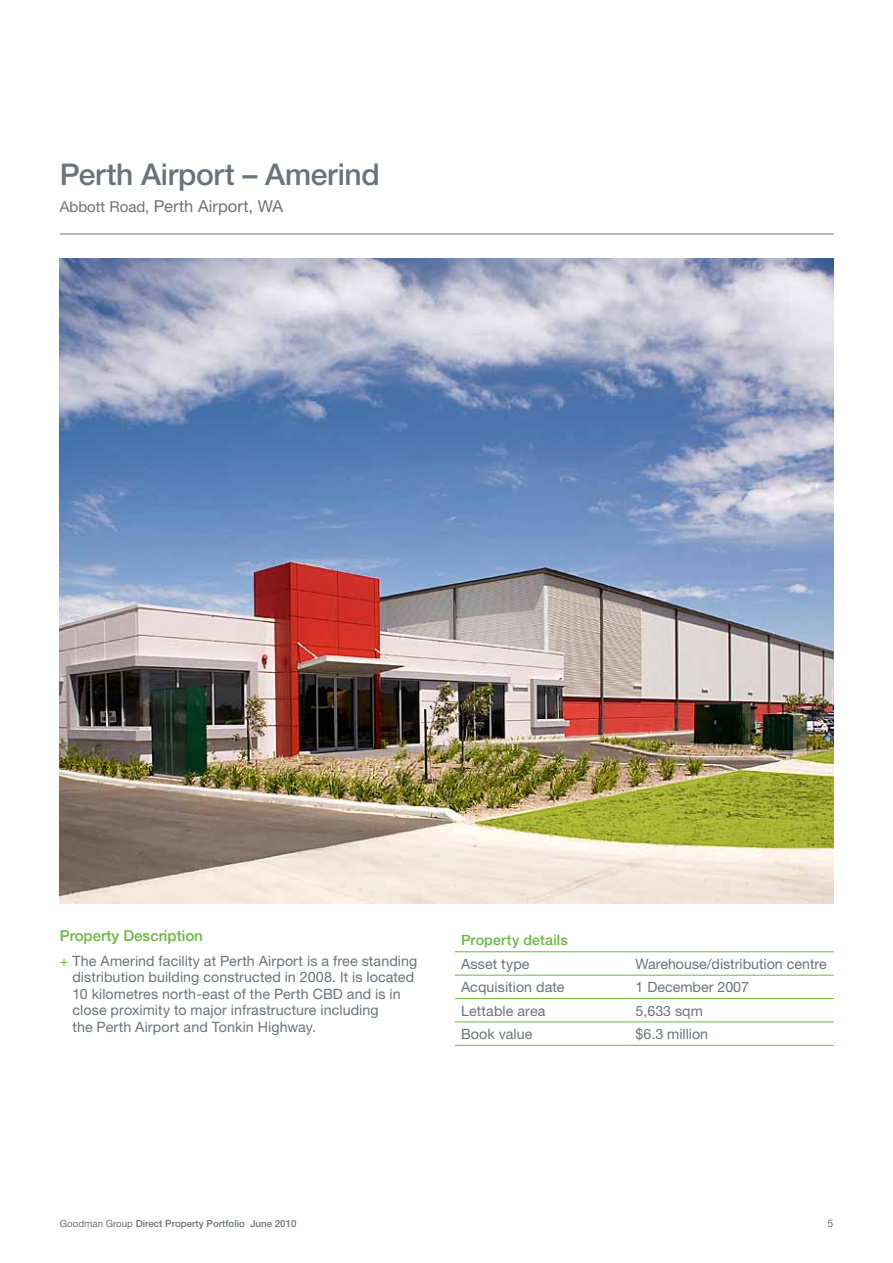
<style>
.page{position:relative;width:893px;height:1263px;background:#fff}
.page>*{position:absolute;margin:0;border:0;box-sizing:border-box;transform-origin:0 0}
.t1{font:500 30px "Helvetica Neue";letter-spacing:-.01em;color:#69747a}
.t2{font:16.5px "Helvetica Neue";letter-spacing:.005em;color:#69747a}
.t3{font:500 15px "Helvetica Neue";color:#6cb641}
.t4{font:14.25px/16.5px "Helvetica Neue";letter-spacing:.005em;color:#69747a}
.t5{font:500 14.25px "Helvetica Neue";letter-spacing:.01em;color:#6cb641}
.t6{font:10.5px "Helvetica Neue";color:#69747a}
.t7{font:500 9.75px "Helvetica Neue";color:#69747a}
.s1{font-size:15px}
.s2{color:#6cb641}
.s3{font-weight:400}
</style>
<div class="page">
<hr style="left:60px;top:234px;width:774px;height:1px;background:#69747a">
<hr style="left:455px;top:951px;width:175px;height:1px;background:#6cb641">
<hr style="left:630px;top:951px;width:204px;height:1px;background:#6cb641">
<hr style="left:455px;top:975px;width:175px;height:1px;background:#6cb641">
<hr style="left:630px;top:975px;width:204px;height:1px;background:#6cb641">
<hr style="left:455px;top:998px;width:175px;height:1px;background:#6cb641">
<hr style="left:630px;top:998px;width:204px;height:1px;background:#6cb641">
<hr style="left:455px;top:1022px;width:175px;height:1px;background:#6cb641">
<hr style="left:630px;top:1022px;width:204px;height:1px;background:#6cb641">
<hr style="left:455px;top:1045px;width:175px;height:1px;background:#6cb641">
<hr style="left:630px;top:1045px;width:204px;height:1px;background:#6cb641">
<img style="left:60px;top:258px;width:774px;height:645px">
<h1 class="t1" style="left:60px;top:157px;width:321px">Perth Airport – Amerind</h1>
<p class="t2" style="left:60px;top:197px;width:225px"><span class="s1">Abbott Road,</span> Perth Airport, WA</p>
<p class="t3" style="left:60px;top:926px;width:145px">Property Description</p>
<p class="t4" style="left:72px;top:952px;width:346px;text-indent:-13px"><span class="s2">+</span> The Amerind facility at Perth Airport is a free standing distribution building constructed in 2008. It is located 10 kilometres north-east of the Perth CBD and is in close proximity to major infrastructure including<br>the Perth Airport and Tonkin Highway.</p>
<p class="t5" style="left:461px;top:932px;width:108px">Property details</p>
<p class="t4" style="left:461px;top:955px;width:70px">Asset type</p>
<p class="t4" style="left:636px;top:955px;width:193px">Warehouse/distribution centre</p>
<p class="t4" style="left:461px;top:979px;width:105px">Acquisition date</p>
<p class="t4" style="left:636px;top:979px;width:115px">1 December 2007</p>
<p class="t4" style="left:461px;top:1002px;width:86px">Lettable area</p>
<p class="t4" style="left:636px;top:1002px;width:69px">5,633 sqm</p>
<p class="t4" style="left:461px;top:1025px;width:73px">Book value</p>
<p class="t4" style="left:636px;top:1025px;width:74px">$6.3 million</p>
<p class="t7" style="left:60px;top:1217px;width:238px"><span class="s3">Goodman Group</span> Direct Property Portfolio June 2010</p>
<p class="t6" style="left:828px;top:1217px;width:7px">5</p>
</div>
